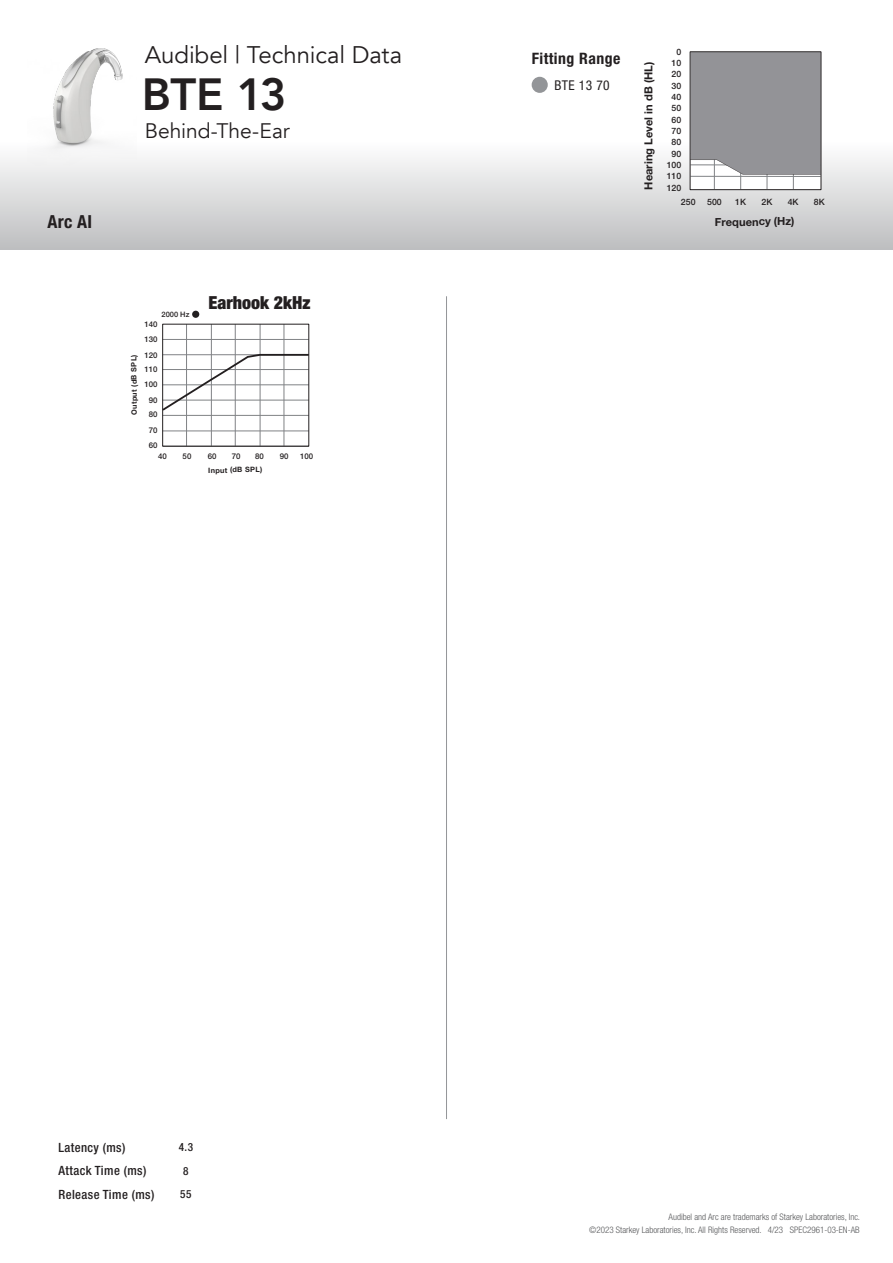
<style>
.page{position:relative;width:893px;height:1263px;background:#fff}
.page>*{position:absolute;margin:0;border:0;box-sizing:border-box;transform-origin:0 0}
.SPEC_PAGE_Product_Ti{font:800 45px "Avenir";color:#231f20}
.SPEC_PAGE_Brand___Te{font:24px "Avenir";letter-spacing:-.005em;color:#231f20}
.SPEC_PAGE_Product_De{font:21px "Avenir";letter-spacing:-.005em;color:#231f20}
.DATA_Left_Bold{font:900 condensed 18px "Helvetica Neue LT Std";color:#231f20}
.SPEC_PAGE_Product_Na{font:700 condensed 18px "Helvetica Neue LT Std";color:#231f20}
.ANSI_Measurements_He{font:700 condensed 15.75px "Helvetica Neue LT Std";letter-spacing:.03em;color:#231f20}
.Patient_Features{font:condensed 13.5px "Helvetica Neue LT Std";letter-spacing:.03em;color:#231f20}
.DATA_Left{font:500 condensed 12.75px "Helvetica Neue LT Std";letter-spacing:.03em;color:#231f20}
.ANSI_Table_Content{font:500 condensed 11.25px "Helvetica Neue LT Std";color:#231f20}
.t1{font:700 11.1px "Helvetica Neue LT Std";color:#231f20}
.Legal_Information{font:300 condensed 9px/13.5px "Helvetica Neue LT Std";color:#57585a;text-align:right}
.t2{font:500 8.7px/11.2px "Helvetica Neue LT Std";color:#231f20;text-align:right}
.t3{font:500 7.8px/15.3px "Helvetica Neue LT Std";color:#231f20;text-align:justify}
.t4{font:500 7.5px "Helvetica Neue LT Std";color:#231f20}
.t5{font:700 7.35px "Helvetica Neue LT Std";letter-spacing:.035em;color:#231f20}
</style>
<div class="page">
<div style="left:0;top:101px;width:893px;height:148px;background:linear-gradient(to bottom,#fff,#c3c3c5)"></div>
<div style="left:532px;top:77px;width:16px;height:16px;background:#939598;border-radius:50%"></div>
<div style="left:690px;top:52px;width:131px;height:138px;background:#fff"></div>
<hr style="left:690px;top:176px;width:131px;height:1px;background:#808285">
<hr style="left:714px;top:53px;width:1px;height:136px;background:#808285">
<hr style="left:740px;top:53px;width:1px;height:136px;background:#808285">
<hr style="left:767px;top:53px;width:1px;height:136px;background:#808285">
<hr style="left:793px;top:53px;width:1px;height:136px;background:#808285">
<div style="left:690px;top:51px;width:131px;height:139px;border:1px solid #231f20"></div>
<div style="left:690px;top:52px;width:131px;height:123px;background:#939397"></div>
<img style="left:28px;top:48px;width:109px;height:118px">
<div style="left:192px;top:311px;width:7px;height:7px;background:#231f20;border-radius:50%"></div>
<hr style="left:163px;top:339px;width:146px;height:1px;background:#808285">
<hr style="left:163px;top:415px;width:146px;height:1px;background:#808285">
<hr style="left:163px;top:431px;width:146px;height:1px;background:#808285">
<hr style="left:163px;top:446px;width:146px;height:1px;background:#808285">
<hr style="left:186px;top:324px;width:1px;height:122px;background:#808285">
<hr style="left:211px;top:324px;width:1px;height:122px;background:#808285">
<hr style="left:235px;top:324px;width:1px;height:122px;background:#808285">
<hr style="left:260px;top:324px;width:1px;height:122px;background:#808285">
<hr style="left:284px;top:324px;width:1px;height:122px;background:#808285">
<svg style="left:162px;top:353px;width:148px;height:59px"></svg>
<hr style="left:446px;top:296px;width:1px;height:823px;background:#939598">
<p class="SPEC_PAGE_Product_Na" style="left:48px;top:210px;width:46px">Arc AI</p>
<p class="SPEC_PAGE_Brand___Te" style="left:145px;top:40px;width:259px">Audibel | Technical Data</p>
<p class="SPEC_PAGE_Product_Ti" style="left:142px;top:59px;width:146px">BTE 13</p>
<p class="SPEC_PAGE_Product_De" style="left:145px;top:118px;width:146px">Behind-The-Ear</p>
<p class="t4" style="left:162px;top:310px;width:29px">2000 Hz</p>
<p class="t3" style="left:144px;top:316px;width:15px">140<br>130<br>120</p>
<p class="t3" style="left:144px;top:362px;width:15px;text-align:center">110<br>100<br>90<br>80<br>70<br>60</p>
<p class="t5" style="left:129px;top:415px;width:62px;rotate:-90deg">Output (dB SPL)</p>
<p class="DATA_Left_Bold" style="left:209px;top:292px;width:104px">Earhook 2kHz</p>
<p class="t3" style="left:158px;top:448px;width:10px">40</p>
<p class="t3" style="left:183px;top:448px;width:10px">50</p>
<p class="t3" style="left:208px;top:448px;width:10px">60</p>
<p class="t3" style="left:232px;top:448px;width:10px">70</p>
<p class="t3" style="left:255px;top:448px;width:10px">80</p>
<p class="t3" style="left:280px;top:448px;width:10px">90</p>
<p class="t3" style="left:300px;top:448px;width:15px">100</p>
<p class="t5" style="left:208px;top:465px;width:55px">Input (dB SPL)</p>
<p class="ANSI_Measurements_He" style="left:532px;top:49px;width:90px">Fitting Range</p>
<p class="t2" style="left:667px;top:46px;width:16px">0<br>10<br>20<br>30<br>40<br>50<br>60<br>70<br>80<br>90<br>100<br>110<br>120</p>
<p class="t1" style="left:642px;top:190px;width:129px;rotate:-90deg">Hearing Level in dB (HL)</p>
<p class="Patient_Features" style="left:555px;top:77px;width:57px">BTE 13 70</p>
<p class="t2" style="left:681px;top:196px;width:16px">250</p>
<p class="t2" style="left:707px;top:196px;width:16px">500</p>
<p class="t2" style="left:735px;top:196px;width:12px">1K</p>
<p class="t2" style="left:761px;top:196px;width:12px">2K</p>
<p class="t2" style="left:788px;top:196px;width:12px">4K</p>
<p class="t2" style="left:814px;top:196px;width:12px">8K</p>
<p class="t1" style="left:715px;top:215px;width:81px">Frequency (Hz)</p>
<p class="DATA_Left" style="left:59px;top:1139px;width:68px">Latency (ms)</p>
<p class="ANSI_Table_Content" style="left:179px;top:1140px;width:16px">4.3</p>
<p class="DATA_Left" style="left:59px;top:1163px;width:89px">Attack Time (ms)</p>
<p class="ANSI_Table_Content" style="left:183px;top:1164px;width:7px">8</p>
<p class="DATA_Left" style="left:59px;top:1187px;width:97px">Release Time (ms)</p>
<p class="ANSI_Table_Content" style="left:180px;top:1187px;width:13px">55</p>
<p class="Legal_Information" style="left:589px;top:1209px;width:272px">Audibel and Arc are trademarks of Starkey Laboratories, Inc.<br>©2023 Starkey Laboratories, Inc. All Rights Reserved. 4/23 SPEC2961-03-EN-AB</p>
</div>
